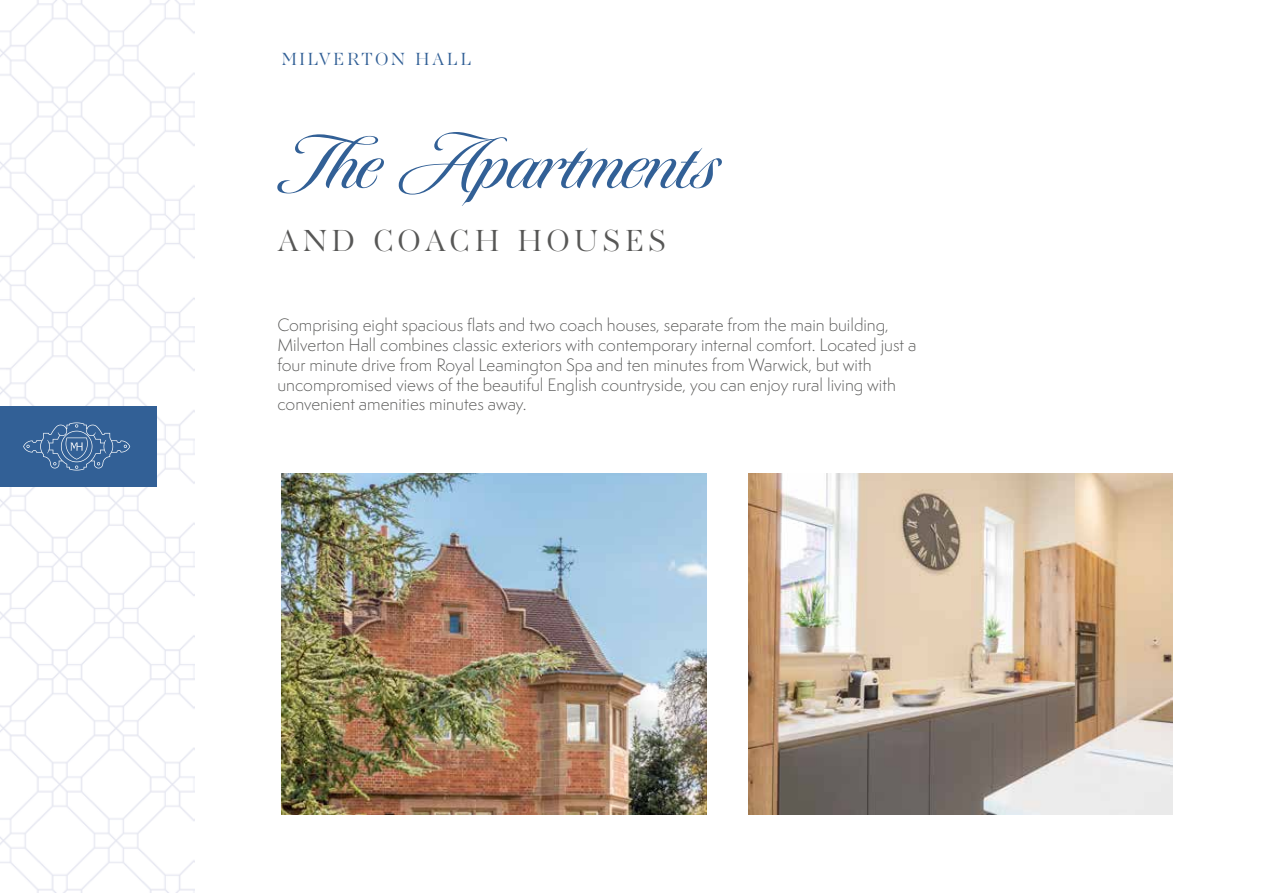
<style>
.page{position:relative;width:1263px;height:893px;background:#fff}
.page>*{position:absolute;margin:0;border:0;box-sizing:border-box;transform-origin:0 0}
.t1{font:500 78px "Tangier";color:#326096}
.t2{font:300 31.2px "AW Conqueror Std Didot";letter-spacing:.14em;color:#575756}
.t3{font:300 18px "AW Conqueror Std Didot";letter-spacing:.15em;color:#326096}
.t4{font:300 16.5px/19.8px "Semplicita Pro";color:#575756}
</style>
<div class="page">
<img style="left:0;top:0;width:195px;height:893px">
<div style="left:0;top:406px;width:156px;height:81px;background:#326096"></div>
<svg style="left:23px;top:422px;width:107px;height:48px"></svg>
<img style="left:282px;top:474px;width:424px;height:340px">
<img style="left:748px;top:474px;width:424px;height:341px">
<p class="t3" style="left:282px;top:50px;width:191px">MILVERTON HALL</p>
<h1 class="t1" style="left:359px;top:119px;width:362px">e Apartments</h1>
<h2 class="t2" style="left:277px;top:226px;width:391px">AND COACH HOUSES</h2>
<p class="t4" style="left:277px;top:315px;width:640px">Comprising eight spacious flats and two coach houses, separate from the main building, Milverton Hall combines classic exteriors with contemporary internal comfort. Located just a four minute drive from Royal Leamington Spa and ten minutes from Warwick, but with uncompromised views of the beautiful English countryside, you can enjoy rural living with convenient amenities minutes away.</p>
</div>
